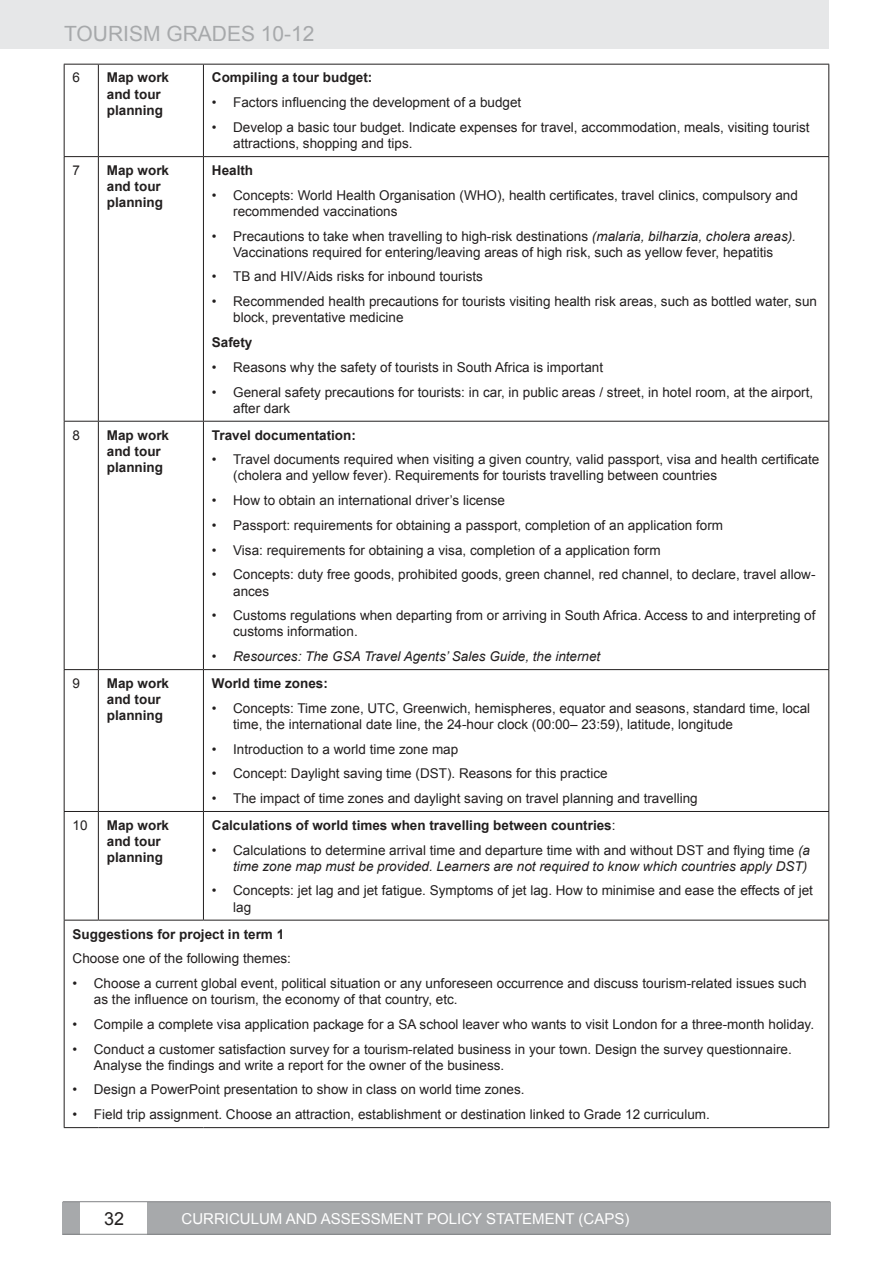
<style>
.page{position:relative;width:893px;height:1263px;background:#fff}
.page>*{position:absolute;margin:0;border:0;box-sizing:border-box;transform-origin:0 0}
.t1{font:21px "Arial";color:#a7a9ab}
.t2{font:18px "Arial";color:#221f1f}
.t3{font:15px "Arial";color:#fff}
.t4{font:13.5px/16.2px "Arial";color:#221f1f}
.t5{font:700 13.5px/16.2px "Arial";color:#221f1f}
.t6{font:italic 13.5px "Arial";color:#221f1f}
.s1{font-style:italic}
.s2{font-weight:400}
</style>
<div class="page">
<div style="left:0;top:0;width:829px;height:49px;background:#e6e7e8"></div>
<div style="left:63px;top:1202px;width:17px;height:32px;background:#a7a9ab"></div>
<div style="left:147px;top:1202px;width:683px;height:32px;background:#a7a9ab"></div>
<hr style="left:63px;top:1234px;width:767px;height:1px;background:#808284">
<hr style="left:63px;top:1201px;width:767px;height:1px;background:#808284">
<hr style="left:64px;top:64px;width:34px;height:1px;background:#221f1f">
<hr style="left:64px;top:65px;width:1px;height:91px;background:#221f1f">
<hr style="left:98px;top:64px;width:105px;height:1px;background:#221f1f">
<hr style="left:98px;top:65px;width:1px;height:91px;background:#221f1f">
<hr style="left:203px;top:64px;width:626px;height:1px;background:#221f1f">
<hr style="left:203px;top:65px;width:1px;height:91px;background:#221f1f">
<hr style="left:828px;top:65px;width:1px;height:91px;background:#221f1f">
<hr style="left:64px;top:156px;width:34px;height:1px;background:#221f1f">
<hr style="left:64px;top:157px;width:1px;height:264px;background:#221f1f">
<hr style="left:98px;top:156px;width:105px;height:1px;background:#221f1f">
<hr style="left:98px;top:157px;width:1px;height:264px;background:#221f1f">
<hr style="left:203px;top:156px;width:626px;height:1px;background:#221f1f">
<hr style="left:203px;top:157px;width:1px;height:264px;background:#221f1f">
<hr style="left:828px;top:157px;width:1px;height:264px;background:#221f1f">
<hr style="left:64px;top:421px;width:34px;height:1px;background:#221f1f">
<hr style="left:64px;top:422px;width:1px;height:247px;background:#221f1f">
<hr style="left:98px;top:421px;width:105px;height:1px;background:#221f1f">
<hr style="left:98px;top:422px;width:1px;height:247px;background:#221f1f">
<hr style="left:203px;top:421px;width:626px;height:1px;background:#221f1f">
<hr style="left:203px;top:422px;width:1px;height:247px;background:#221f1f">
<hr style="left:828px;top:422px;width:1px;height:247px;background:#221f1f">
<hr style="left:64px;top:669px;width:34px;height:1px;background:#221f1f">
<hr style="left:64px;top:670px;width:1px;height:141px;background:#221f1f">
<hr style="left:98px;top:669px;width:105px;height:1px;background:#221f1f">
<hr style="left:98px;top:670px;width:1px;height:141px;background:#221f1f">
<hr style="left:203px;top:669px;width:626px;height:1px;background:#221f1f">
<hr style="left:203px;top:670px;width:1px;height:141px;background:#221f1f">
<hr style="left:828px;top:670px;width:1px;height:141px;background:#221f1f">
<hr style="left:64px;top:811px;width:34px;height:1px;background:#221f1f">
<hr style="left:64px;top:812px;width:1px;height:108px;background:#221f1f">
<hr style="left:98px;top:811px;width:105px;height:1px;background:#221f1f">
<hr style="left:98px;top:812px;width:1px;height:108px;background:#221f1f">
<hr style="left:203px;top:811px;width:626px;height:1px;background:#221f1f">
<hr style="left:203px;top:812px;width:1px;height:108px;background:#221f1f">
<hr style="left:828px;top:812px;width:1px;height:108px;background:#221f1f">
<hr style="left:64px;top:920px;width:34px;height:1px;background:#221f1f">
<hr style="left:64px;top:920px;width:1px;height:207px;background:#221f1f">
<hr style="left:98px;top:920px;width:105px;height:1px;background:#221f1f">
<hr style="left:203px;top:920px;width:626px;height:1px;background:#221f1f">
<hr style="left:828px;top:920px;width:1px;height:207px;background:#221f1f">
<hr style="left:64px;top:1127px;width:34px;height:1px;background:#221f1f">
<hr style="left:98px;top:1127px;width:105px;height:1px;background:#221f1f">
<hr style="left:203px;top:1127px;width:626px;height:1px;background:#221f1f">
<h1 class="t1" style="left:64px;top:21px;width:252px">TOURISM GRADES 10-12</h1>
<p class="t4" style="left:73px;top:71px;width:9px">6</p>
<p class="t5" style="left:107px;top:71px;width:64px">map work and tour planning</p>
<p class="t5" style="left:212px;top:71px;width:162px">Compiling a tour budget:</p>
<p class="t4" style="left:212px;top:94px;width:311px">• Factors influencing the development of a budget</p>
<p class="t4" style="left:233px;top:119px;width:578px;text-indent:-21px">• Develop a basic tour budget. Indicate expenses for travel, accommodation, meals, visiting tourist attractions, shopping and tips.</p>
<p class="t4" style="left:73px;top:163px;width:9px">7</p>
<p class="t5" style="left:107px;top:163px;width:64px">map work and tour planning</p>
<p class="t5" style="left:212px;top:163px;width:43px">Health</p>
<p class="t4" style="left:233px;top:187px;width:566px;text-indent:-21px">• Concepts: World Health Organisation (WHO), health certificates, travel clinics, compulsory and recommended vaccinations</p>
<p class="t4" style="left:212px;top:228px;width:586px;text-align:center">• Precautions to take when travelling to high-risk destinations <span class="s1">(malaria, bilharzia, cholera areas).<br></span>Vaccinations required for entering/leaving areas of high risk, such as yellow fever, hepatitis</p>
<p class="t4" style="left:212px;top:269px;width:273px">• TB and HIV/Aids risks for inbound tourists</p>
<p class="t4" style="left:233px;top:293px;width:585px;text-indent:-21px">• Recommended health precautions for tourists visiting health risk areas, such as bottled water, sun block, preventative medicine</p>
<p class="t5" style="left:212px;top:335px;width:42px">safety</p>
<p class="t4" style="left:212px;top:359px;width:393px">• Reasons why the safety of tourists in South Africa is important</p>
<p class="t4" style="left:233px;top:384px;width:582px;text-indent:-21px">• General safety precautions for tourists: in car, in public areas / street, in hotel room, at the airport, after dark</p>
<p class="t4" style="left:73px;top:428px;width:9px">8</p>
<p class="t5" style="left:107px;top:428px;width:64px">map work and tour planning</p>
<p class="t5" style="left:212px;top:428px;width:146px">travel documentation:</p>
<p class="t4" style="left:233px;top:452px;width:588px;text-indent:-21px">• Travel documents required when visiting a given country, valid passport, visa and health certificate (cholera and yellow fever). Requirements for tourists travelling between countries</p>
<p class="t4" style="left:212px;top:492px;width:295px">• How to obtain an international driver’s license</p>
<p class="t4" style="left:212px;top:517px;width:513px">• Passport: requirements for obtaining a passport, completion of an application form</p>
<p class="t4" style="left:212px;top:542px;width:450px">• Visa: requirements for obtaining a visa, completion of a application form</p>
<p class="t4" style="left:233px;top:567px;width:584px;text-indent:-21px">• Concepts: duty free goods, prohibited goods, green channel, red channel, to declare, travel allow&shy;ances</p>
<p class="t4" style="left:233px;top:607px;width:584px;text-indent:-21px">• Customs regulations when departing from or arriving in South Africa. Access to and interpreting of customs information.</p>
<p class="t6" style="left:212px;top:648px;width:390px">• Resources: The GSA Travel Agents’ Sales Guide, the internet</p>
<p class="t4" style="left:73px;top:676px;width:9px">9</p>
<p class="t5" style="left:107px;top:676px;width:64px">map work and tour planning</p>
<p class="t5" style="left:212px;top:676px;width:118px">world time zones:</p>
<p class="t4" style="left:233px;top:700px;width:578px;text-indent:-21px">• Concepts: Time zone, UTC, Greenwich, hemispheres, equator and seasons, standard time, local time, the international date line, the 24-hour clock (00:00– 23:59), latitude, longitude</p>
<p class="t4" style="left:212px;top:741px;width:248px">• Introduction to a world time zone map</p>
<p class="t4" style="left:212px;top:765px;width:397px">• Concept: Daylight saving time (DST). Reasons for this practice</p>
<p class="t4" style="left:212px;top:790px;width:487px">• The impact of time zones and daylight saving on travel planning and travelling</p>
<p class="t4" style="left:73px;top:818px;width:17px">10</p>
<p class="t5" style="left:107px;top:818px;width:64px">map work and tour planning</p>
<p class="t5" style="left:212px;top:818px;width:405px">Calculations of world times when travelling between countries<span class="s2">:</span></p>
<p class="t4" style="left:212px;top:842px;width:600px;text-align:right">• Calculations to determine arrival time and departure time with and without DST and flying time <span class="s1">(a time zone map must be provided. Learners are not required to know which countries apply DST)</span></p>
<p class="t4" style="left:233px;top:883px;width:581px;text-indent:-21px">• Concepts: jet lag and jet fatigue. Symptoms of jet lag. How to minimise and ease the effects of jet lag</p>
<p class="t5" style="left:73px;top:927px;width:213px">suggestions for project in term 1</p>
<p class="t4" style="left:73px;top:951px;width:220px">Choose one of the following themes:</p>
<p class="t4" style="left:94px;top:975px;width:714px;text-indent:-21px">• Choose a current global event, political situation or any unforeseen occurrence and discuss tourism-related issues such as the influence on tourism, the economy of that country, etc.</p>
<p class="t4" style="left:73px;top:1016px;width:743px">• Compile a complete visa application package for a SA school leaver who wants to visit London for a three-month holiday.</p>
<p class="t4" style="left:94px;top:1041px;width:699px;text-indent:-21px">• Conduct a customer satisfaction survey for a tourism-related business in your town. Design the survey questionnaire.<br>Analyse the findings and write a report for the owner of the business.</p>
<p class="t4" style="left:73px;top:1082px;width:453px">• Design a PowerPoint presentation to show in class on world time zones.</p>
<p class="t4" style="left:73px;top:1106px;width:639px">• Field trip assignment. Choose an attraction, establishment or destination linked to Grade 12 curriculum.</p>
<h2 class="t2" style="left:104px;top:1212px;width:22px">32</h2>
<p class="t3" style="left:182px;top:1213px;width:449px">CURRICULUM AND ASSESSMENT POLICY STATEMENT (CAPS)</p>
</div>
